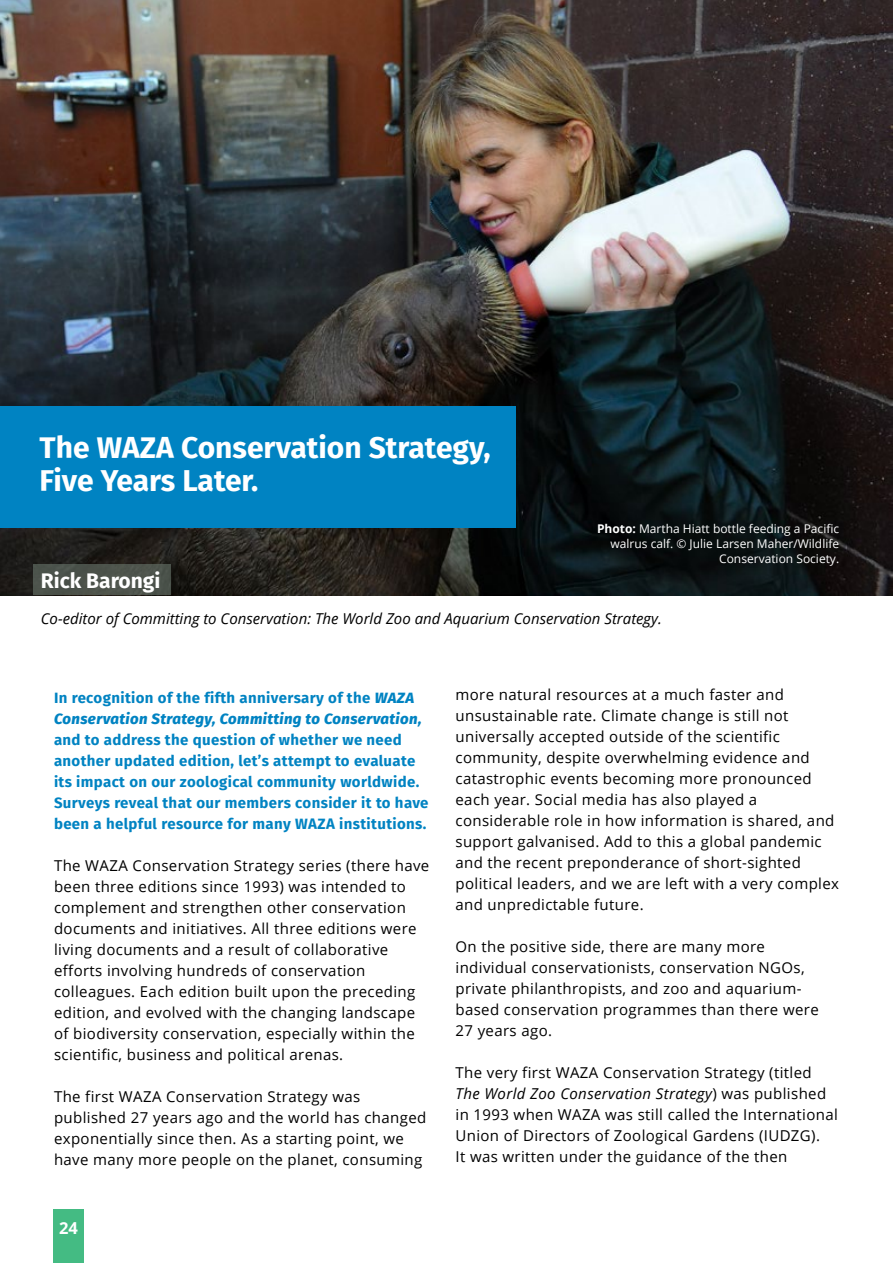
<style>
.page{position:relative;width:893px;height:1263px;background:#fff}
.page>*{position:absolute;margin:0;border:0;box-sizing:border-box;transform-origin:0 0}
.t1{font:700 30px/33px "Fira Sans";color:#fff}
.t2{font:700 21px "Fira Sans";color:#fff}
.t3{font:700 16.5px "Open Sans";color:#fff}
.t4{font:15px/21px "Open Sans";letter-spacing:.025em;color:#000}
.t5{font:700 15px/21px "Fira Sans";letter-spacing:.025em;color:#0083c2}
.t6{font:italic 800 15px/21px "Fira Sans";letter-spacing:.025em;color:#0083c2}
.t7{font:italic 15px "Open Sans";color:#000}
.t8{font:12px/15px "Open Sans";color:#fff;text-align:right}
.s1{font-weight:700}
.s2{font-weight:700;font-style:normal}
.s3{font-style:italic}
</style>
<div class="page">
<div style="left:53px;top:1210px;width:31px;height:53px;background:#44bb83"></div>
<img style="left:0;top:0;width:893px;height:595px">
<div style="left:0;top:406px;width:516px;height:121px;background:#0083c2"></div>
<div style="left:33px;top:564px;width:138px;height:31px;background:#4c534b"></div>
<h1 class="t1" style="left:40px;top:432px;width:452px">The WAZA Conservation Strategy,<br>Five Years Later.</h1>
<p class="t8" style="left:597px;top:520px;width:244px"><span class="s1">Photo:</span> Martha Hiatt bottle feeding a Pacific walrus calf. © Julie Larsen Maher/Wildlife<br>Conservation Society.</p>
<h2 class="t2" style="left:41px;top:568px;width:121px">Rick Barongi</h2>
<p class="t7" style="left:41px;top:608px;width:622px">Co-editor of Committing to Conservation: The World Zoo and Aquarium Conservation Strategy.</p>
<p class="t6" style="left:54px;top:687px;width:369px"><span class="s2">In recognition of the fifth anniversary of the</span> WAZA<br>Conservation Strategy, Committing to Conservation,</p>
<p class="t5" style="left:54px;top:729px;width:376px">and to address the question of whether we need another updated edition, let’s attempt to evaluate its impact on our zoological community worldwide.<br>Surveys reveal that our members consider it to have been a helpful resource for many WAZA institutions.</p>
<p class="t4" style="left:54px;top:855px;width:377px">The WAZA Conservation Strategy series (there have been three editions since 1993) was intended to complement and strengthen other conservation documents and initiatives. All three editions were living documents and a result of collaborative efforts involving hundreds of conservation colleagues. Each edition built upon the preceding edition, and evolved with the changing landscape of biodiversity conservation, especially within the scientific, business and political arenas.</p>
<p class="t4" style="left:54px;top:1086px;width:374px">The first WAZA Conservation Strategy was published 27 years ago and the world has changed exponentially since then. As a starting point, we have many more people on the planet, consuming</p>
<p class="t3" style="left:59px;top:1216px;width:20px">24</p>
<p class="t4" style="left:455px;top:684px;width:385px">more natural resources at a much faster and unsustainable rate. Climate change is still not universally accepted outside of the scientific community, despite overwhelming evidence and catastrophic events becoming more pronounced each year. Social media has also played a considerable role in how information is shared, and support galvanised. Add to this a global pandemic and the recent preponderance of short-sighted political leaders, and we are left with a very complex and unpredictable future.</p>
<p class="t4" style="left:455px;top:936px;width:365px">On the positive side, there are many more individual conservationists, conservation NGOs, private philanthropists, and zoo and aquarium&shy;based conservation programmes than there were 27 years ago.</p>
<p class="t4" style="left:455px;top:1062px;width:384px">The very first WAZA Conservation Strategy (titled <span class="s3">The World Zoo Conservation Strategy</span>) was published in 1993 when WAZA was still called the International Union of Directors of Zoological Gardens (IUDZG).<br>It was written under the guidance of the then</p>
</div>
